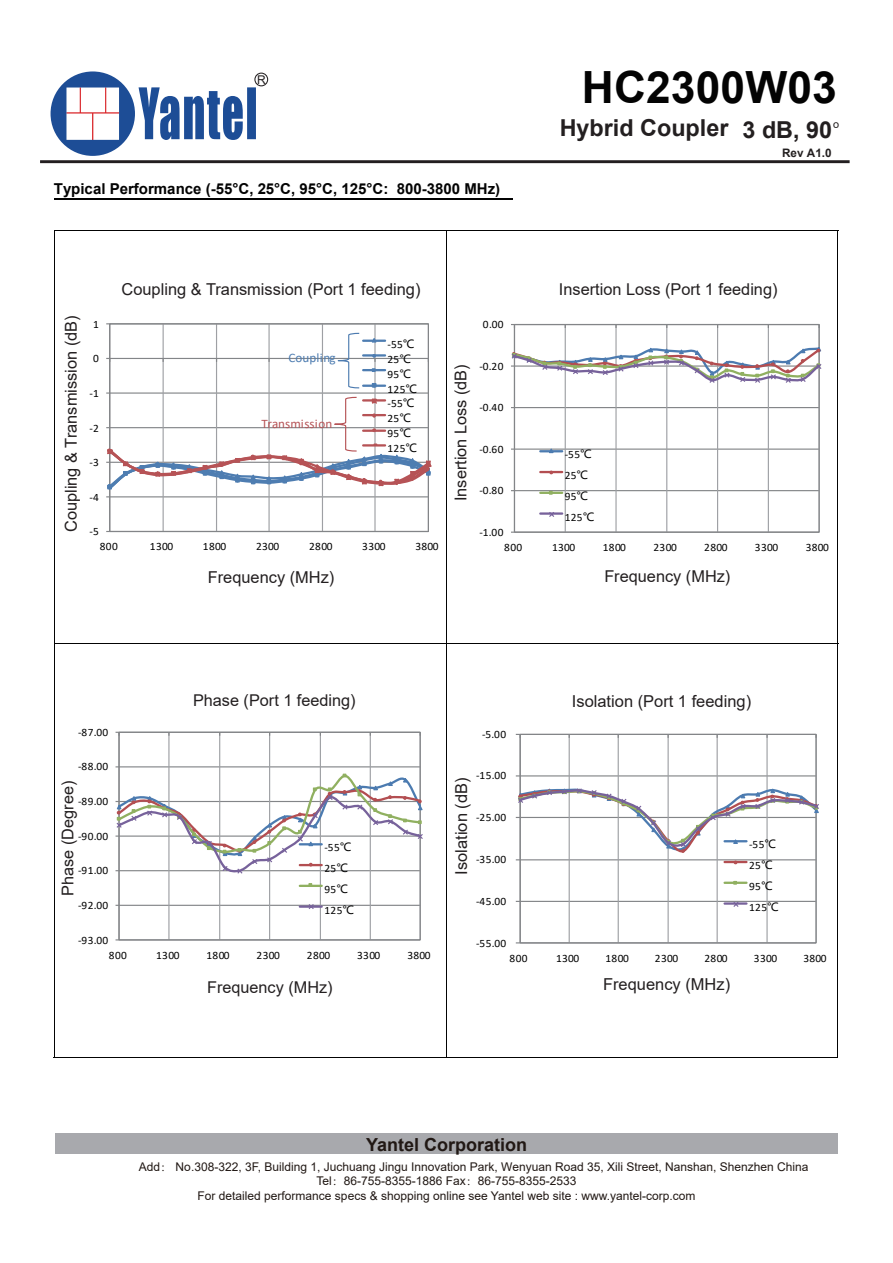
<style>
.page{position:relative;width:893px;height:1263px;background:#fff}
.page>*{position:absolute;margin:0;border:0;box-sizing:border-box;transform-origin:0 0}
.t1{font:700 44.4px "Arial";color:#030303}
.t2{font:700 23.4px "Arial";color:#231f20}
.t3{font:700 18px "Arial";color:#211814}
.t4{font:16.5px "Arial";color:#231f20}
.t5{font:16.35px "Arial";color:#231f20}
.t6{font:16.2px "Arial";color:#231f20}
.t7{font:700 15px "Arial";color:#030303}
.t8{font:13.05px "Calibri";letter-spacing:.005em;color:#b65356}
.t9{font:13.05px "Calibri";letter-spacing:.005em;color:#4e7db1}
.t10{font:12px "Arial";color:#211814}
.t11{font:12px "Arial";color:#231f20}
.t12{font:700 11.7px "Arial";color:#231f20}
.t13{font:11.25px/20.9px "Calibri";letter-spacing:.03em;color:#030303}
.t14{font:10.8px "Arial";color:#231f20}
.s1{font-family:"Microsoft Ya Hei"}
.s2{font-family:"Adobe Song Std";font-weight:300}
</style>
<div class="page">
<svg style="left:51px;top:71px;width:205px;height:85px"></svg>
<div style="left:254px;top:73px;width:14px;height:13px;border:1px solid #231f20;border-radius:50%"></div>
<div style="left:55px;top:1134px;width:783px;height:20px;background:#a8a9ad"></div>
<hr style="left:54px;top:198px;width:459px;height:2px;background:#030303">
<hr style="left:40px;top:160px;width:809px;height:3px;background:#231f20">
<hr style="left:54px;top:230px;width:784px;height:1px;background:#030303">
<hr style="left:54px;top:230px;width:1px;height:413px;background:#030303">
<hr style="left:446px;top:230px;width:1px;height:413px;background:#030303">
<hr style="left:837px;top:230px;width:1px;height:413px;background:#030303">
<hr style="left:54px;top:643px;width:784px;height:1px;background:#030303">
<hr style="left:54px;top:644px;width:1px;height:414px;background:#030303">
<hr style="left:54px;top:1057px;width:392px;height:1px;background:#030303">
<hr style="left:446px;top:644px;width:1px;height:414px;background:#030303">
<hr style="left:447px;top:1057px;width:390px;height:1px;background:#030303">
<hr style="left:837px;top:644px;width:1px;height:414px;background:#030303">
<svg style="left:106px;top:323px;width:326px;height:209px"></svg>
<svg style="left:511px;top:324px;width:311px;height:209px"></svg>
<svg style="left:115px;top:732px;width:308px;height:209px"></svg>
<svg style="left:516px;top:734px;width:303px;height:209px"></svg>
<p class="t11" style="left:257px;top:71px;width:10px">R</p>
<h3 class="t7" style="left:54px;top:178px;width:448px">Typical Performance (-55°C, 25°C, 95°C, 125°C: 800-3800 MHz)</h3>
<h3 class="t5" style="left:60px;top:532px;width:218px;rotate:-90deg">Coupling &amp; Transmission (dB)</h3>
<p class="t13" style="left:93px;top:313px;width:7px">1</p>
<p class="t13" style="left:93px;top:348px;width:7px">0</p>
<p class="t13" style="left:90px;top:382px;width:11px">-1</p>
<p class="t13" style="left:90px;top:417px;width:11px">-2</p>
<p class="t13" style="left:90px;top:452px;width:11px">-3</p>
<p class="t13" style="left:90px;top:486px;width:11px">-4</p>
<p class="t13" style="left:90px;top:521px;width:11px">-5</p>
<h3 class="t5" style="left:122px;top:278px;width:300px">Coupling &amp; Transmission (Port 1 feeding)</h3>
<p class="t9" style="left:288px;top:349px;width:49px">Coupling</p>
<p class="t8" style="left:261px;top:414px;width:72px">Transmission</p>
<p class="t13" style="left:387px;top:336px;width:31px;line-height:15px">-55<span class="s1">℃<br></span>25<span class="s1">℃<br></span>95<span class="s1">℃<br></span>125<span class="s1">℃ </span>-55<span class="s1">℃<br></span>25<span class="s1">℃<br></span>95<span class="s1">℃<br></span>125<span class="s1">℃</span></p>
<p class="t13" style="left:483px;top:313px;width:22px">0.00</p>
<h3 class="t5" style="left:449px;top:501px;width:138px;rotate:-90deg">Insertion Loss (dB)</h3>
<p class="t13" style="left:479px;top:355px;width:26px">-0.20</p>
<p class="t13" style="left:479px;top:397px;width:26px">-0.40</p>
<p class="t13" style="left:479px;top:438px;width:26px">-0.60</p>
<p class="t13" style="left:479px;top:480px;width:26px">-0.80</p>
<p class="t13" style="left:479px;top:521px;width:26px">-1.00</p>
<h1 class="t1" style="left:582px;top:56px;width:256px">HC2300W03</h1>
<h2 class="t2" style="left:560px;top:111px;width:274px">Hybrid Coupler 3 dB, 90</h2>
<p class="t14" style="left:833px;top:116px;width:8px">o</p>
<p class="t12" style="left:782px;top:145px;width:51px">Rev A1.0</p>
<h3 class="t5" style="left:559px;top:278px;width:220px">Insertion Loss (Port 1 feeding)</h3>
<p class="t13" style="left:565px;top:444px;width:31px">-55<span class="s1">℃<br></span>25<span class="s1">℃<br></span>95<span class="s1">℃<br></span>125<span class="s1">℃</span></p>
<p class="t13" style="left:100px;top:536px;width:20px">800</p>
<p class="t13" style="left:150px;top:536px;width:25px">1300</p>
<p class="t13" style="left:203px;top:536px;width:25px">1800</p>
<p class="t13" style="left:256px;top:536px;width:25px">2300</p>
<p class="t13" style="left:309px;top:536px;width:25px">2800</p>
<p class="t13" style="left:362px;top:536px;width:25px">3300</p>
<p class="t13" style="left:415px;top:536px;width:25px">3800</p>
<h3 class="t5" style="left:208px;top:566px;width:128px">Frequency (MHz)</h3>
<p class="t13" style="left:504px;top:536px;width:20px">800</p>
<p class="t13" style="left:552px;top:536px;width:25px">1300</p>
<p class="t13" style="left:603px;top:536px;width:25px">1800</p>
<p class="t13" style="left:653px;top:536px;width:25px">2300</p>
<p class="t13" style="left:704px;top:536px;width:25px">2800</p>
<p class="t13" style="left:755px;top:536px;width:25px">3300</p>
<p class="t13" style="left:806px;top:536px;width:25px">3800</p>
<h3 class="t5" style="left:604px;top:565px;width:128px">Frequency (MHz)</h3>
<p class="t13" style="left:78px;top:721px;width:32px">-87.00</p>
<p class="t13" style="left:78px;top:756px;width:32px">-88.00</p>
<h3 class="t6" style="left:57px;top:896px;width:116px;rotate:-90deg">Phase (Degree)</h3>
<p class="t13" style="left:78px;top:791px;width:32px">-89.00</p>
<p class="t13" style="left:78px;top:825px;width:32px">-90.00</p>
<p class="t13" style="left:78px;top:860px;width:32px">-91.00</p>
<p class="t13" style="left:78px;top:894px;width:32px">-92.00</p>
<p class="t13" style="left:78px;top:929px;width:32px">-93.00</p>
<h3 class="t6" style="left:193px;top:689px;width:164px">Phase (Port 1 feeding)</h3>
<p class="t13" style="left:324px;top:837px;width:31px">-55<span class="s1">℃<br></span>25<span class="s1">℃<br></span>95<span class="s1">℃<br></span>125<span class="s1">℃</span></p>
<p class="t13" style="left:109px;top:944px;width:20px">800</p>
<p class="t13" style="left:156px;top:944px;width:25px">1300</p>
<p class="t13" style="left:206px;top:944px;width:25px">1800</p>
<p class="t13" style="left:257px;top:944px;width:25px">2300</p>
<p class="t13" style="left:307px;top:944px;width:25px">2800</p>
<p class="t13" style="left:357px;top:944px;width:25px">3300</p>
<p class="t13" style="left:407px;top:944px;width:25px">3800</p>
<h3 class="t6" style="left:207px;top:976px;width:127px">Frequency (MHz)</h3>
<p class="t13" style="left:482px;top:723px;width:26px">-5.00</p>
<p class="t13" style="left:476px;top:765px;width:32px">-15.00</p>
<h3 class="t4" style="left:450px;top:875px;width:98px;rotate:-90deg">Isolation (dB)</h3>
<p class="t13" style="left:476px;top:807px;width:32px">-25.00</p>
<p class="t13" style="left:476px;top:849px;width:32px">-35.00</p>
<p class="t13" style="left:476px;top:890px;width:32px">-45.00</p>
<p class="t13" style="left:476px;top:932px;width:32px">-55.00</p>
<h3 class="t4" style="left:572px;top:690px;width:181px">Isolation (Port 1 feeding)</h3>
<p class="t13" style="left:749px;top:834px;width:31px">-55<span class="s1">℃<br></span>25<span class="s1">℃<br></span>95<span class="s1">℃<br></span>125<span class="s1">℃</span></p>
<p class="t13" style="left:509px;top:947px;width:20px">800</p>
<p class="t13" style="left:556px;top:947px;width:25px">1300</p>
<p class="t13" style="left:605px;top:947px;width:25px">1800</p>
<p class="t13" style="left:655px;top:947px;width:25px">2300</p>
<p class="t13" style="left:704px;top:947px;width:25px">2800</p>
<p class="t13" style="left:754px;top:947px;width:25px">3300</p>
<p class="t13" style="left:803px;top:947px;width:25px">3800</p>
<h3 class="t4" style="left:603px;top:973px;width:129px">Frequency (MHz)</h3>
<h3 class="t3" style="left:366px;top:1132px;width:163px">Yantel Corporation</h3>
<p class="t10" style="left:139px;top:1159px;width:671px">Add<span class="s2">：</span> No.308-322, 3F, Building 1, Juchuang Jingu Innovation Park, Wenyuan Road 35, Xili Street, Nanshan, Shenzhen China</p>
<p class="t10" style="left:316px;top:1173px;width:262px">Tel<span class="s2">：</span>86-755-8355-1886 Fax<span class="s2">：</span>86-755-8355-2533</p>
<p class="t10" style="left:198px;top:1187px;width:499px">For detailed performance specs &amp; shopping online see Yantel web site : www.yantel-corp.com</p>
</div>
